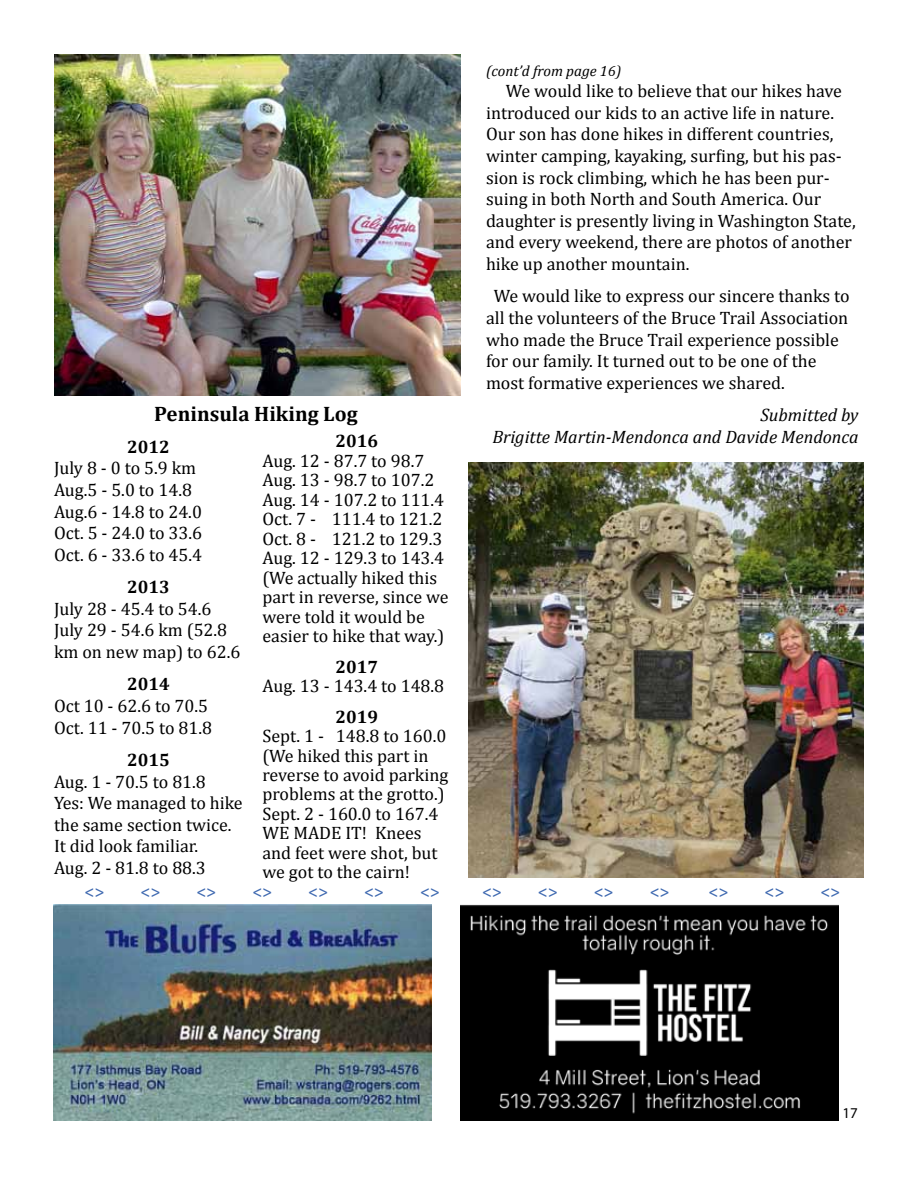
<style>
.page{position:relative;width:918px;height:1188px;background:#fff}
.page>*{position:absolute;margin:0;border:0;box-sizing:border-box;transform-origin:0 0}
.t1{font:700 21px "Cambria";color:#000}
.t2{font:18px/21.6px "Cambria";color:#000}
.t3{font:italic 18px/21.6px "Cambria";color:#000;text-align:right}
.t4{font:700 18px "Cambria";color:#000}
.t5{font:italic 600 16.5px "Myriad Pro";color:#406ab1}
.t6{font:italic 15px "Cambria";color:#000}
.t7{font:15px "Myriad Pro";color:#000}
</style>
<div class="page">
<img style="left:54px;top:905px;width:378px;height:216px">
<img style="left:461px;top:905px;width:378px;height:216px">
<img style="left:54px;top:54px;width:407px;height:341px">
<img style="left:469px;top:462px;width:395px;height:416px">
<p class="t1" style="left:154px;top:399px;width:205px">Peninsula Hiking Log</p>
<p class="t4" style="left:127px;top:434px;width:44px">2012</p>
<p class="t2" style="left:54px;top:457px;width:150px">July 8 - 0 to 5.9 km<br>Aug.5 - 5.0 to 14.8<br>Aug.6 - 14.8 to 24.0<br>Oct. 5 - 24.0 to 33.6<br>Oct. 6 - 33.6 to 45.4</p>
<p class="t4" style="left:127px;top:574px;width:44px">2013</p>
<p class="t2" style="left:54px;top:598px;width:188px">July 28 - 45.4 to 54.6<br>July 29 - 54.6 km (52.8 km on new map) to 62.6</p>
<p class="t4" style="left:127px;top:672px;width:44px">2014</p>
<p class="t2" style="left:54px;top:695px;width:160px">Oct 10 - 62.6 to 70.5<br>Oct. 11 - 70.5 to 81.8</p>
<p class="t4" style="left:127px;top:747px;width:44px">2015</p>
<p class="t2" style="left:54px;top:771px;width:190px">Aug. 1 - 70.5 to 81.8<br>Yes: We managed to hike the same section twice.<br>It did look familiar.<br>Aug. 2 - 81.8 to 88.3</p>
<p class="t4" style="left:336px;top:429px;width:44px">2016</p>
<p class="t2" style="left:262px;top:451px;width:188px;line-height:19.5px">Aug. 12 - 87.7 to 98.7<br>Aug. 13 - 98.7 to 107.2<br>Aug. 14 - 107.2 to 111.4<br>Oct. 7 - 111.4 to 121.2<br>Oct. 8 - 121.2 to 129.3<br>Aug. 12 - 129.3 to 143.4 (We actually hiked this part in reverse, since we were told it would be easier to hike that way.)</p>
<p class="t4" style="left:336px;top:654px;width:44px">2017</p>
<p class="t2" style="left:262px;top:675px;width:183px">Aug. 13 - 143.4 to 148.8</p>
<p class="t4" style="left:336px;top:704px;width:44px">2019</p>
<p class="t2" style="left:262px;top:726px;width:187px;line-height:19.5px">Sept. 1 - 148.8 to 160.0 (We hiked this part in reverse to avoid parking problems at the grotto.)<br>Sept. 2 - 160.0 to 167.4<br>WE MADE IT! Knees and feet were shot, but we got to the cairn!</p>
<p class="t6" style="left:486px;top:60px;width:137px">(cont’d from page 16)</p>
<p class="t2" style="left:486px;top:80px;width:371px;text-indent:20px">We would like to believe that our hikes have introduced our kids to an active life in nature.<br>Our son has done hikes in different countries, winter camping, kayaking, surfing, but his pas&shy;sion is rock climbing, which he has been pur&shy;suing in both North and South America. Our daughter is presently living in Washington State, and every weekend, there are photos of another hike up another mountain.</p>
<p class="t2" style="left:486px;top:285px;width:365px;text-indent:8px">We would like to express our sincere thanks to all the volunteers of the Bruce Trail Association who made the Bruce Trail experience possible for our family. It turned out to be one of the most formative experiences we shared.</p>
<p class="t3" style="left:492px;top:403px;width:368px">Submitted by<br>Brigitte Martin-Mendonca and Davide Mendonca</p>
<p class="t5" style="left:85px;top:881px;width:21px">&lt;&gt;</p>
<p class="t5" style="left:141px;top:881px;width:21px">&lt;&gt;</p>
<p class="t5" style="left:196px;top:881px;width:21px">&lt;&gt;</p>
<p class="t5" style="left:252px;top:881px;width:21px">&lt;&gt;</p>
<p class="t5" style="left:308px;top:881px;width:21px">&lt;&gt;</p>
<p class="t5" style="left:364px;top:881px;width:21px">&lt;&gt;</p>
<p class="t5" style="left:420px;top:881px;width:21px">&lt;&gt;</p>
<p class="t5" style="left:482px;top:881px;width:21px">&lt;&gt;</p>
<p class="t5" style="left:538px;top:881px;width:21px">&lt;&gt;</p>
<p class="t5" style="left:594px;top:881px;width:21px">&lt;&gt;</p>
<p class="t5" style="left:650px;top:881px;width:21px">&lt;&gt;</p>
<p class="t5" style="left:709px;top:881px;width:21px">&lt;&gt;</p>
<p class="t5" style="left:765px;top:881px;width:21px">&lt;&gt;</p>
<p class="t5" style="left:820px;top:881px;width:21px">&lt;&gt;</p>
<p class="t7" style="left:843px;top:1104px;width:17px">17</p>
</div>
